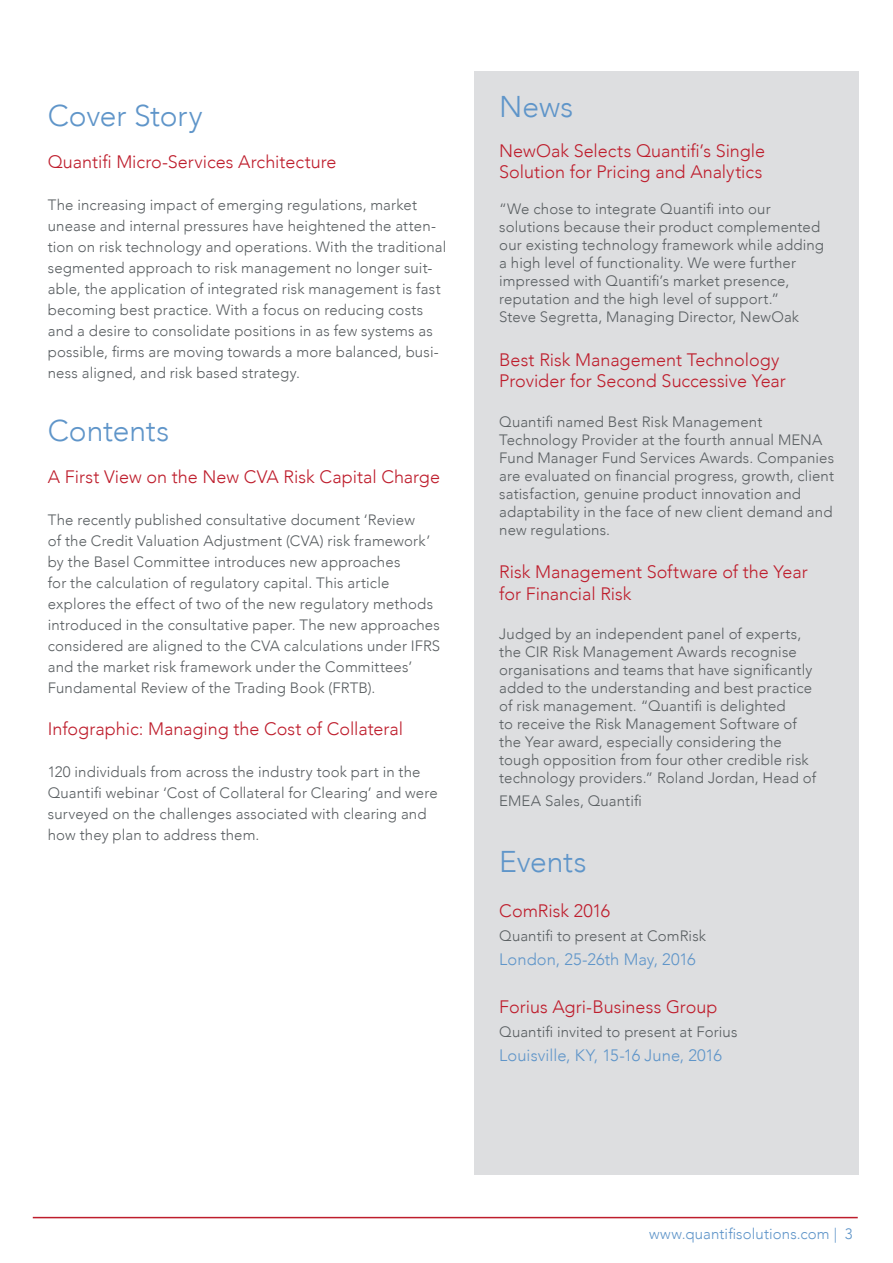
<style>
.page{position:relative;width:893px;height:1263px;background:#fff}
.page>*{position:absolute;margin:0;border:0;box-sizing:border-box;transform-origin:0 0}
.t1{font:300 30px "Avenir";letter-spacing:-.005em;color:#5f95c9}
.t2{font:300 18px/21.6px "Avenir";color:#be1d2c}
.t3{font:300 16.5px "Avenir";letter-spacing:.005em;color:#5f95c9}
.t4{font:300 15px/18px "Avenir";letter-spacing:.01em;color:#595e61}
.t5{font:300 15px "Avenir";letter-spacing:.01em;color:#5f95c9}
</style>
<div class="page">
<hr style="left:33px;top:1217px;width:825px;height:1px;background:#be1d2c">
<div style="left:474px;top:71px;width:385px;height:1104px;background:#dddee0"></div>
<h1 class="t1" style="left:48px;top:98px;width:156px">Cover Story</h1>
<p class="t2" style="left:48px;top:151px;width:290px">Quantifi Micro-Services Architecture</p>
<p class="t4" style="left:48px;top:194px;width:400px;line-height:21px">The increasing impact of emerging regulations, market unease and internal pressures have heightened the atten&shy;tion on risk technology and operations. With the traditional segmented approach to risk management no longer suit&shy;able, the application of integrated risk management is fast becoming best practice. With a focus on reducing costs and a desire to consolidate positions in as few systems as possible, firms are moving towards a more balanced, busi&shy;ness aligned, and risk based strategy.</p>
<h1 class="t1" style="left:48px;top:418px;width:123px">Contents</h1>
<p class="t2" style="left:48px;top:467px;width:394px">A First View on the New CVA Risk Capital Charge</p>
<p class="t4" style="left:48px;top:509px;width:394px;line-height:21px">The recently published consultative document ‘Review<br>of the Credit Valuation Adjustment (CVA) risk framework’ by the Basel Committee introduces new approaches<br>for the calculation of regulatory capital. This article explores the effect of two of the new regulatory methods introduced in the consultative paper. The new approaches considered are aligned to the CVA calculations under IFRS and the market risk framework under the Committees’ Fundamental Review of the Trading Book (FRTB).</p>
<p class="t2" style="left:48px;top:719px;width:357px">Infographic: Managing the Cost of Collateral</p>
<p class="t4" style="left:48px;top:761px;width:391px;line-height:21px">120 individuals from across the industry took part in the Quantifi webinar ‘Cost of Collateral for Clearing’ and were surveyed on the challenges associated with clearing and how they plan to address them.</p>
<h1 class="t1" style="left:499px;top:94px;width:75px">News</h1>
<p class="t2" style="left:499px;top:140px;width:267px">NewOak Selects Quantifi’s Single<br>Solution for Pricing and Analytics</p>
<p class="t4" style="left:499px;top:200px;width:326px">“We chose to integrate Quantifi into our solutions because their product complemented our existing technology framework while adding a high level of functionality. We were further impressed with Quantifi’s market presence, reputation and the high level of support.”<br>Steve Segretta, Managing Director, NewOak</p>
<p class="t2" style="left:499px;top:349px;width:288px">Best Risk Management Technology<br>Provider for Second Successive Year</p>
<p class="t4" style="left:499px;top:413px;width:336px">Quantifi named Best Risk Management Technology Provider at the fourth annual MENA Fund Manager Fund Services Awards. Companies are evaluated on financial progress, growth, client satisfaction, genuine product innovation and adaptability in the face of new client demand and new regulations.</p>
<p class="t2" style="left:499px;top:561px;width:310px">Risk Management Software of the Year for Financial Risk</p>
<p class="t4" style="left:499px;top:625px;width:318px">Judged by an independent panel of experts, the CIR Risk Management Awards recognise organisations and teams that have significantly added to the understanding and best practice of risk management. “Quantifi is delighted<br>to receive the Risk Management Software of the Year award, especially considering the tough opposition from four other credible risk technology providers.” Roland Jordan, Head of</p>
<p class="t4" style="left:499px;top:792px;width:144px">EMEA Sales, Quantifi</p>
<h1 class="t1" style="left:499px;top:849px;width:89px">Events</h1>
<p class="t2" style="left:499px;top:900px;width:112px">ComRisk 2016</p>
<p class="t4" style="left:499px;top:927px;width:208px">Quantifi to present at ComRisk</p>
<p class="t3" style="left:499px;top:949px;width:198px">London, 25-26th May, 2016</p>
<p class="t2" style="left:499px;top:996px;width:220px">Forius Agri-Business Group</p>
<p class="t4" style="left:499px;top:1023px;width:240px">Quantifi invited to present at Forius</p>
<p class="t3" style="left:499px;top:1045px;width:224px">Louisville, KY, 15-16 June, 2016</p>
<p class="t5" style="left:649px;top:1224px;width:205px">www.quantifisolutions.com | 3</p>
</div>
